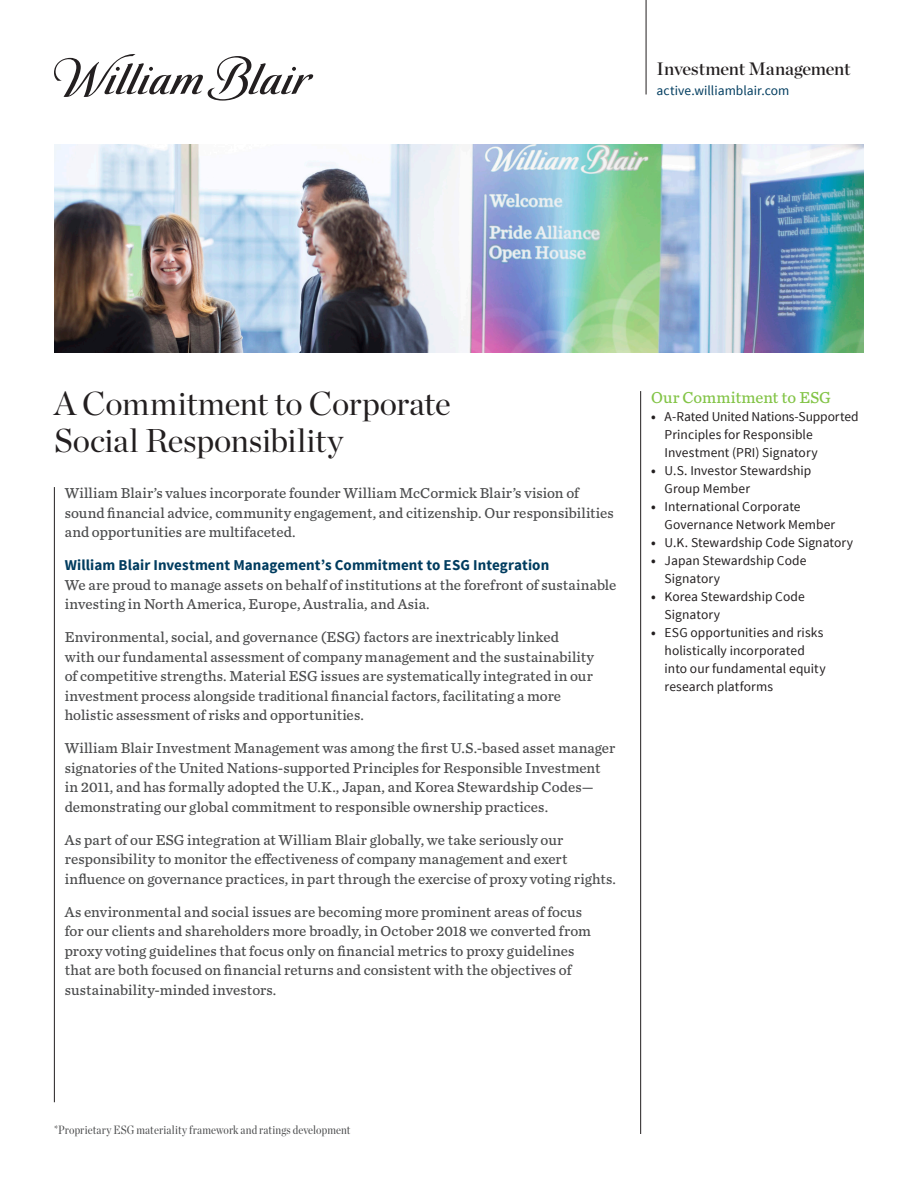
<style>
.page{position:relative;width:918px;height:1188px;background:#fff}
.page>*{position:absolute;margin:0;border:0;box-sizing:border-box;transform-origin:0 0}
.t1{font:33px/37.5px "Chronicle Display";color:#231f20}
.INTRO_PARAGRAPHS{font:18px "Chronicle Display Semi";letter-spacing:-.01em;color:#231f20}
.HEADLINES{font:16.5px "Chronicle Text G4";letter-spacing:.005em;color:#83c447}
.BODY{font:15px/19.5px "Chronicle Text G4";letter-spacing:.005em;color:#4b4c4d}
.HEADLINES-2{font:13.5px/18px "Source Sans Pro";letter-spacing:.005em;color:#231f20}
.INTRO_PARAGRAPHS-2{font:13.5px "Source Sans Pro";letter-spacing:.005em;color:#003c5f}
.t2{font:12px "Chronicle Disp Cond";letter-spacing:.01em;color:#4b4c4d}
.s1{font-family:"Source Sans Pro";font-weight:700;color:#003c5f}
.s2{font-weight:700}
</style>
<div class="page">
<img style="left:54px;top:145px;width:810px;height:207px">
<hr style="left:54px;top:487px;width:1px;height:615px;background:#231f20">
<svg style="left:54px;top:54px;width:259px;height:47px"></svg>
<hr style="left:640px;top:391px;width:1px;height:743px;background:#231f20">
<hr style="left:646px;top:0;width:1px;height:94px;background:#231f20">
<p class="INTRO_PARAGRAPHS" style="left:656px;top:55px;width:196px">Investment Management</p>
<p class="INTRO_PARAGRAPHS-2" style="left:656px;top:82px;width:134px">active.williamblair.com</p>
<p class="t1" style="left:54px;top:382px;width:398px">A Commitment to Corporate<br>Social Responsibility</p>
<p class="BODY" style="left:65px;top:482px;width:551px">William Blair’s values incorporate founder William McCormick Blair’s vision of sound financial advice, community engagement, and citizenship. Our responsibilities and opportunities are multifaceted.</p>
<p class="BODY" style="left:65px;top:554px;width:553px"><span class="s1">William Blair Investment Management’s Commitment to ESG Integration<br></span>We are proud to manage assets on behalf of institutions at the forefront of sustainable investing in North America, Europe, Australia, and Asia.</p>
<p class="BODY" style="left:65px;top:626px;width:531px">Environmental, social, and governance (ESG) factors are inextricably linked<br>with our fundamental assessment of company management and the sustainability of competitive strengths. Material ESG issues are systematically integrated in our investment process alongside traditional financial factors, facilitating a more holistic assessment of risks and opportunities.</p>
<p class="BODY" style="left:65px;top:737px;width:552px">William Blair Investment Management was among the first U.S.-based asset manager signatories of the United Nations-supported Principles for Responsible Investment in 2011, and has formally adopted the U.K., Japan, and Korea Stewardship Codes— demonstrating our global commitment to responsible ownership practices.</p>
<p class="BODY" style="left:65px;top:829px;width:553px">As part of our ESG integration at William Blair globally, we take seriously our responsibility to monitor the effectiveness of company management and exert influence on governance practices, in part through the exercise of proxy voting rights.</p>
<p class="BODY" style="left:65px;top:901px;width:528px">As environmental and social issues are becoming more prominent areas of focus for our clients and shareholders more broadly, in October 2018 we converted from proxy voting guidelines that focus only on financial metrics to proxy guidelines that are both focused on financial returns and consistent with the objectives of sustainability-minded investors.</p>
<p class="HEADLINES" style="left:651px;top:385px;width:181px">Our Commitment to ESG</p>
<p class="HEADLINES-2" style="left:665px;top:408px;width:196px;text-indent:-14px"><span class="s2">•</span> A-Rated United Nations-Supported<br>Principles for Responsible<br>Investment (PRI) Signatory</p>
<p class="HEADLINES-2" style="left:665px;top:462px;width:148px;text-indent:-14px"><span class="s2">•</span> U.S. Investor Stewardship<br>Group Member</p>
<p class="HEADLINES-2" style="left:665px;top:498px;width:172px;text-indent:-14px"><span class="s2">•</span> International Corporate<br>Governance Network Member</p>
<p class="HEADLINES-2" style="left:651px;top:534px;width:204px"><span class="s2">•</span> U.K. Stewardship Code Signatory</p>
<p class="HEADLINES-2" style="left:665px;top:552px;width:143px;text-indent:-14px"><span class="s2">•</span> Japan Stewardship Code<br>Signatory</p>
<p class="HEADLINES-2" style="left:665px;top:588px;width:142px;text-indent:-14px"><span class="s2">•</span> Korea Stewardship Code<br>Signatory</p>
<p class="HEADLINES-2" style="left:665px;top:624px;width:163px;text-indent:-14px"><span class="s2">•</span> ESG opportunities and risks holistically incorporated into our fundamental equity research platforms</p>
<p class="t2" style="left:54px;top:1121px;width:298px">*Proprietary ESG materiality framework and ratings development</p>
</div>
